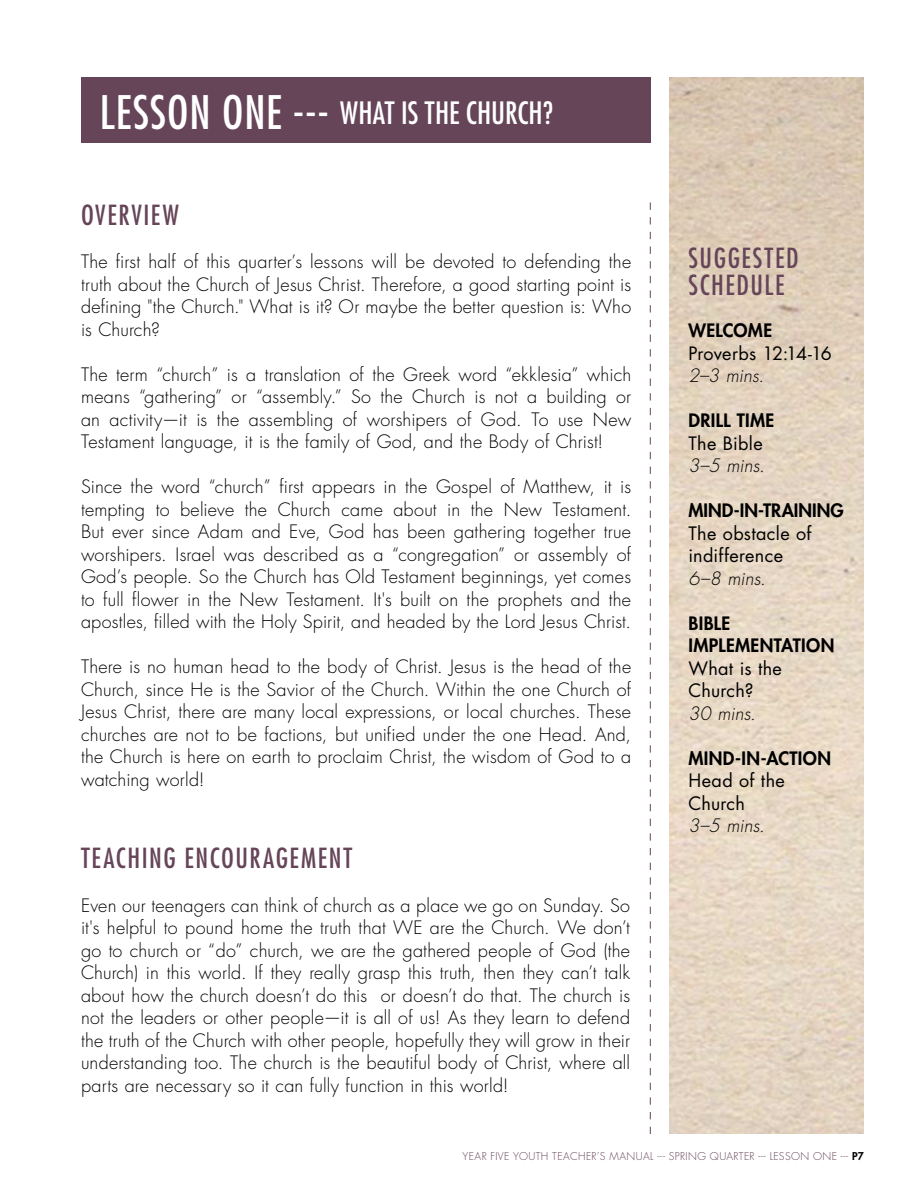
<style>
.page{position:relative;width:918px;height:1188px;background:#fff}
.page>*{position:absolute;margin:0;border:0;box-sizing:border-box;transform-origin:0 0}
.t1{font:condensed 30px "Futura Std";letter-spacing:.005em;color:#fff}
.t2{font:condensed 27px/27px "Futura Std";letter-spacing:.06em;color:#664559}
.t3{font:300 18px/22.5px "Futura Std";letter-spacing:.01em;color:#000;text-align:justify}
.t4{font:18px/22.5px "Futura Std";letter-spacing:.015em;color:#000}
.t5{font:800 18px/22.5px "Futura Std";letter-spacing:.015em;color:#000}
.t6{font:italic 300 18px "Futura Std";color:#000}
.t7{font:300 10.5px "Futura Std";letter-spacing:.04em;color:#664559}
.s1{font-size:45px}
.s2{font-weight:800;color:#000}
</style>
<div class="page">
<svg style="left:650px;top:202px;width:1px;height:932px"></svg>
<div style="left:81px;top:77px;width:569px;height:66px;background:#664559"></div>
<h1 class="t1" style="left:100px;top:95px;width:455px"><span class="s1">LESSON ONE ---</span> WHAT IS THE CHURCH?</h1>
<h2 class="t2" style="left:81px;top:201px;width:99px">OVERVIEW</h2>
<p class="t3" style="left:81px;top:251px;width:552px">The first half of this quarter’s lessons will be devoted to defending the truth about the Church of Jesus Christ. Therefore, a good starting point is defining "the Church." What is it? Or maybe the better question is: Who is Church?</p>
<p class="t3" style="left:81px;top:363px;width:552px">The term “church” is a translation of the Greek word “ekklesia” which means “gathering” or “assembly.” So the Church is not a building or an activity—it is the assembling of worshipers of God. To use New Testament language, it is the family of God, and the Body of Christ!</p>
<p class="t3" style="left:81px;top:476px;width:552px">Since the word “church” first appears in the Gospel of Matthew, it is tempting to believe the Church came about in the New Testament.<br>But ever since Adam and Eve, God has been gathering together true worshipers. Israel was described as a “congregation” or assembly of God’s people. So the Church has Old Testament beginnings, yet comes to full flower in the New Testament. It's built on the prophets and the apostles, filled with the Holy Spirit, and headed by the Lord Jesus Christ.</p>
<p class="t3" style="left:81px;top:656px;width:552px">There is no human head to the body of Christ. Jesus is the head of the Church, since He is the Savior of the Church. Within the one Church of Jesus Christ, there are many local expressions, or local churches. These churches are not to be factions, but unified under the one Head. And, the Church is here on earth to proclaim Christ, the wisdom of God to a watching world!</p>
<h2 class="t2" style="left:81px;top:845px;width:273px">TEACHING ENCOURAGEMENT</h2>
<p class="t3" style="left:81px;top:895px;width:551px">Even our teenagers can think of church as a place we go on Sunday. So it's helpful to pound home the truth that WE are the Church. We don’t go to church or “do” church, we are the gathered people of God (the Church) in this world. If they really grasp this truth, then they can’t talk about how the church doesn’t do this or doesn’t do that. The church is not the leaders or other people—it is all of us! As they learn to defend the truth of the Church with other people, hopefully they will grow in their understanding too. The church is the beautiful body of Christ, where all parts are necessary so it can fully function in this world!</p>
<h2 class="t2" style="left:688px;top:244px;width:112px">SUGGESTED<br>SCHEDULE</h2>
<p class="t5" style="left:688px;top:319px;width:85px">WELCOME</p>
<p class="t4" style="left:688px;top:342px;width:145px">Proverbs 12:14-16</p>
<p class="t6" style="left:688px;top:365px;width:77px">2–3 mins.</p>
<p class="t5" style="left:688px;top:409px;width:87px">DRILL TIME</p>
<p class="t4" style="left:688px;top:432px;width:76px">The Bible</p>
<p class="t6" style="left:688px;top:455px;width:78px">3–5 mins.</p>
<p class="t5" style="left:688px;top:499px;width:157px">MIND-IN-TRAINING</p>
<p class="t4" style="left:688px;top:522px;width:125px">The obstacle of indifference</p>
<p class="t6" style="left:688px;top:567px;width:79px">6–8 mins.</p>
<p class="t5" style="left:688px;top:612px;width:147px">BIBLE<br>IMPLEMENTATION</p>
<p class="t4" style="left:688px;top:657px;width:95px">What is the<br>Church?</p>
<p class="t6" style="left:688px;top:702px;width:69px">30 mins.</p>
<p class="t5" style="left:688px;top:747px;width:144px">MIND-IN-ACTION</p>
<p class="t4" style="left:688px;top:770px;width:98px">Head of the<br>Church</p>
<p class="t6" style="left:688px;top:815px;width:78px">3–5 mins.</p>
<p class="t7" style="left:463px;top:1150px;width:403px">YEAR FIVE YOUTH TEACHER’S MANUAL --- SPRING QUARTER --- LESSON ONE --- <span class="s2">P7</span></p>
</div>
